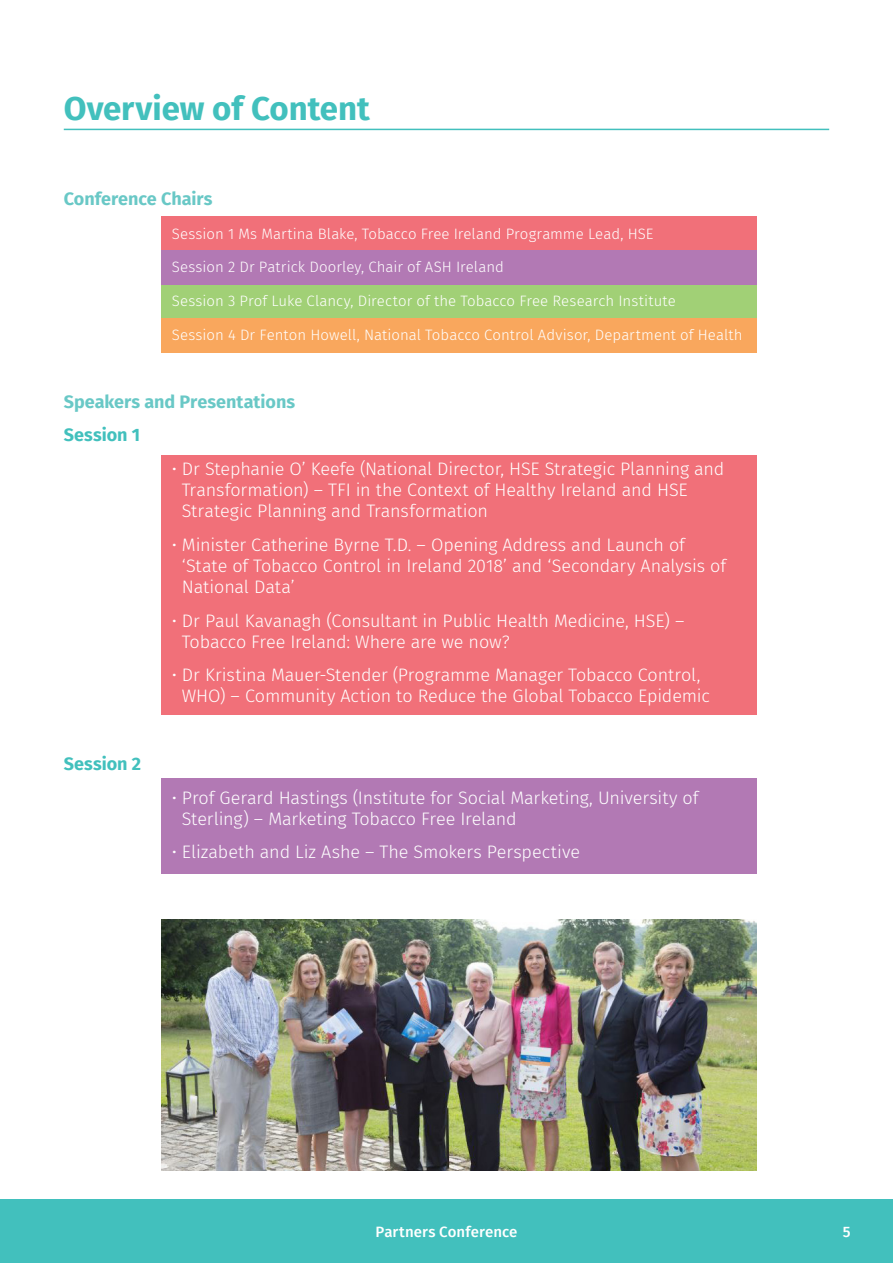
<style>
.page{position:relative;width:893px;height:1263px;background:#fff}
.page>*{position:absolute;margin:0;border:0;box-sizing:border-box;transform-origin:0 0}
.H1_-_TOC1{font:700 33px "Fira Sans";letter-spacing:-.005em;color:#42c0bd}
.B1{font:300 18px/21px "Fira Sans";letter-spacing:-.01em;color:#fff}
.B1-2{font:700 18px "Fira Sans";color:#69c8c6}
.B1-3{font:700 18px "Fira Sans";color:#42c0bd}
.B1-4{font:300 15px "Fira Sans";letter-spacing:.005em;color:#fff}
.t1{font:500 15px "Fira Sans";letter-spacing:.005em;color:#fff}
</style>
<div class="page">
<div style="left:0;top:1199px;width:893px;height:64px;background:#42c0bd"></div>
<div style="left:162px;top:217px;width:595px;height:34px;background:#f17079"></div>
<div style="left:162px;top:455px;width:595px;height:259px;background:#f17079"></div>
<div style="left:162px;top:778px;width:595px;height:96px;background:#b279b4"></div>
<div style="left:162px;top:285px;width:595px;height:34px;background:#a1d076"></div>
<div style="left:162px;top:251px;width:595px;height:34px;background:#b279b4"></div>
<div style="left:162px;top:319px;width:595px;height:34px;background:#f9a75d"></div>
<hr style="left:64px;top:129px;width:765px;height:1px;background:#42c0bd">
<img style="left:162px;top:919px;width:595px;height:251px">
<p class="H1_-_TOC1" style="left:64px;top:81px;width:307px">Overview of Content</p>
<p class="B1-2" style="left:64px;top:183px;width:150px">Conference Chairs</p>
<p class="B1-4" style="left:172px;top:223px;width:483px">Session 1 Ms Martina Blake, Tobacco Free Ireland Programme Lead, HSE</p>
<p class="B1-4" style="left:172px;top:257px;width:334px">Session 2 Dr Patrick Doorley, Chair of ASH Ireland</p>
<p class="B1-4" style="left:172px;top:290px;width:506px">Session 3 Prof Luke Clancy, Director of the Tobacco Free Research Institute</p>
<p class="B1-4" style="left:172px;top:324px;width:572px">Session 4 Dr Fenton Howell, National Tobacco Control Advisor, Department of Health</p>
<p class="B1-2" style="left:64px;top:386px;width:233px">Speakers and Presentations</p>
<p class="B1-3" style="left:64px;top:420px;width:78px">Session 1</p>
<p class="B1" style="left:182px;top:458px;width:544px;text-indent:-10px">• Dr Stephanie O’ Keefe (National Director, HSE Strategic Planning and<br>Transformation) – TFI in the Context of Healthy Ireland and HSE<br>Strategic Planning and Transformation</p>
<p class="B1" style="left:182px;top:534px;width:546px;text-indent:-10px">• Minister Catherine Byrne T.D. – Opening Address and Launch of ‘State of Tobacco Control in Ireland 2018’ and ‘Secondary Analysis of<br>National Data’</p>
<p class="B1" style="left:182px;top:610px;width:504px;text-indent:-10px">• Dr Paul Kavanagh (Consultant in Public Health Medicine, HSE) –<br>Tobacco Free Ireland: Where are we now?</p>
<p class="B1" style="left:172px;top:664px;width:540px;text-align:center">• Dr Kristina Mauer-Stender (Programme Manager Tobacco Control,<br>WHO) – Community Action to Reduce the Global Tobacco Epidemic</p>
<p class="B1-3" style="left:64px;top:748px;width:79px">Session 2</p>
<p class="B1" style="left:182px;top:787px;width:518px;text-indent:-10px">• Prof Gerard Hastings (Institute for Social Marketing, University of<br>Sterling) – Marketing Tobacco Free Ireland</p>
<p class="B1" style="left:172px;top:841px;width:410px">• Elizabeth and Liz Ashe – The Smokers Perspective</p>
<p class="t1" style="left:376px;top:1219px;width:143px">Partners Conference</p>
<p class="t1" style="left:843px;top:1219px;width:9px">5</p>
</div>
